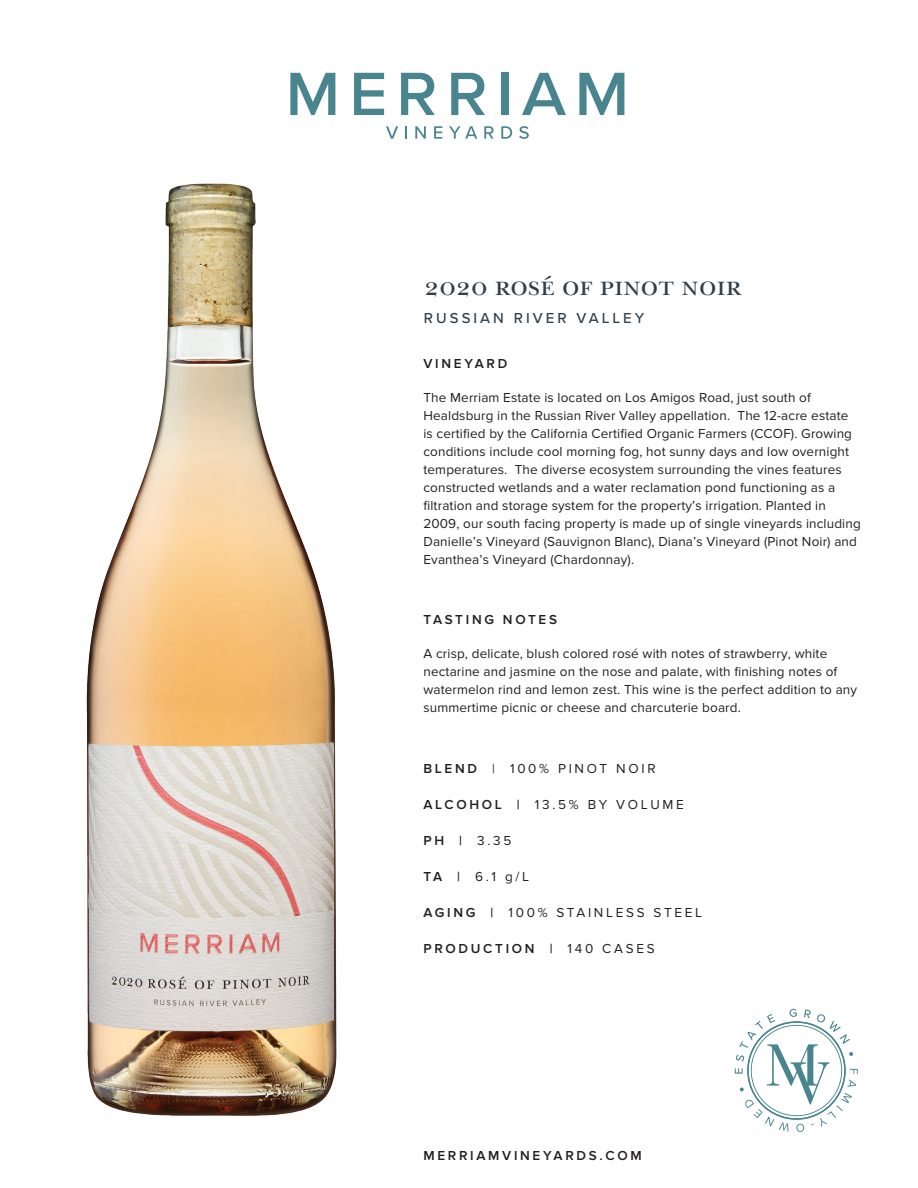
<style>
.page{position:relative;width:918px;height:1188px;background:#fff}
.page>*{position:absolute;margin:0;border:0;box-sizing:border-box;transform-origin:0 0}
.t1{font:28.5px "New Baskerville SC";color:#313e48}
.t2{font:500 15px "Proxima Nova";letter-spacing:.2em;color:#313e48}
.t3{font:13.5px/18px "Proxima Nova";letter-spacing:.01em;color:#231f20}
.t4{font:13.5px "Proxima Nova";letter-spacing:.2em;color:#231f20}
.t5{font:600 13.5px "Proxima Nova";letter-spacing:.2em;color:#231f20}
.s1{font-weight:600}
.s2{font-weight:400}
</style>
<div class="page">
<svg style="left:386px;top:126px;width:12px;height:13px"></svg>
<svg style="left:405px;top:126px;width:2px;height:13px"></svg>
<svg style="left:415px;top:126px;width:11px;height:13px"></svg>
<svg style="left:434px;top:126px;width:8px;height:13px"></svg>
<svg style="left:449px;top:126px;width:28px;height:13px"></svg>
<svg style="left:484px;top:126px;width:9px;height:13px"></svg>
<svg style="left:501px;top:126px;width:11px;height:13px"></svg>
<svg style="left:519px;top:126px;width:10px;height:13px"></svg>
<svg style="left:290px;top:73px;width:45px;height:42px"></svg>
<svg style="left:354px;top:73px;width:30px;height:42px"></svg>
<svg style="left:401px;top:73px;width:34px;height:42px"></svg>
<svg style="left:451px;top:73px;width:34px;height:42px"></svg>
<div style="left:501px;top:73px;width:7px;height:42px;background:#48858e"></div>
<svg style="left:522px;top:73px;width:44px;height:42px"></svg>
<svg style="left:579px;top:73px;width:45px;height:42px"></svg>
<svg style="left:735px;top:1009px;width:123px;height:123px"></svg>
<img style="left:86px;top:183px;width:251px;height:933px">
<h1 class="t1" style="left:424px;top:269px;width:319px">2020 rosé of pinot noir</h1>
<p class="t2" style="left:424px;top:307px;width:222px">RUSSIAN RIVER VALLEY</p>
<p class="t5" style="left:423px;top:355px;width:85px">VINEYARD</p>
<p class="t3" style="left:423px;top:389px;width:439px">The Merriam Estate is located on Los Amigos Road, just south of Healdsburg in the Russian River Valley appellation. The 12-acre estate is certified by the California Certified Organic Farmers (CCOF). Growing conditions include cool morning fog, hot sunny days and low overnight temperatures. The diverse ecosystem surrounding the vines features constructed wetlands and a water reclamation pond functioning as a filtration and storage system for the property’s irrigation. Planted in 2009, our south facing property is made up of single vineyards including Danielle’s Vineyard (Sauvignon Blanc), Diana’s Vineyard (Pinot Noir) and Evanthea’s Vineyard (Chardonnay).</p>
<p class="t5" style="left:423px;top:611px;width:135px">TASTING NOTES</p>
<p class="t3" style="left:423px;top:645px;width:435px">A crisp, delicate, blush colored rosé with notes of strawberry, white nectarine and jasmine on the nose and palate, with finishing notes of watermelon rind and lemon zest. This wine is the perfect addition to any summertime picnic or cheese and charcuterie board.</p>
<p class="t4" style="left:423px;top:761px;width:234px"><span class="s1">BLEND</span> | 100% PINOT NOIR</p>
<p class="t4" style="left:423px;top:797px;width:262px"><span class="s1">ALCOHOL |</span> 13.5% BY VOLUME</p>
<p class="t3" style="left:423px;top:832px;width:89px"><span class="s1">PH |</span> 3.35</p>
<p class="t3" style="left:423px;top:868px;width:107px"><span class="s1">TA |</span> 6.1 g/L</p>
<p class="t4" style="left:423px;top:905px;width:280px"><span class="s1">AGING |</span> 100% STAINLESS STEEL</p>
<p class="t5" style="left:423px;top:941px;width:233px">PRODUCTION | <span class="s2">140 CASES</span></p>
<p class="t5" style="left:423px;top:1148px;width:220px">MERRIAMVINEYARDS.COM</p>
</div>
